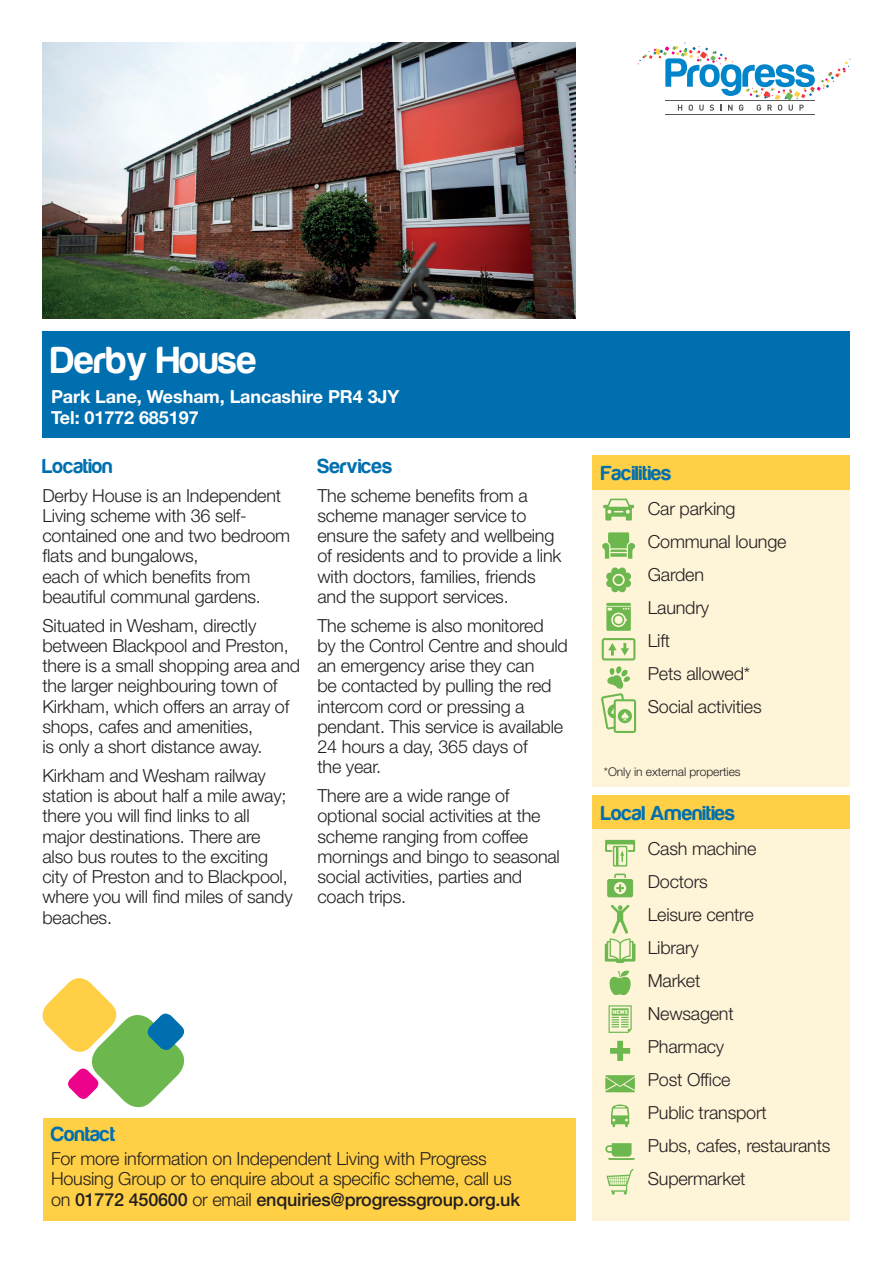
<style>
.page{position:relative;width:893px;height:1263px;background:#fff}
.page>*{position:absolute;margin:0;border:0;box-sizing:border-box;transform-origin:0 0}
.Headline{font:39px "Harabara";letter-spacing:.01em;color:#fff}
.Sub_Title{font:21px "Harabara";letter-spacing:.01em;color:#006faf}
.Body_Copy{font:21px "Harabara";letter-spacing:.01em;color:#006faf}
.Body_Copy-2{font:300 18px/20.2px "Helvetica Neue LT Std";letter-spacing:-.01em;color:#231f20}
.Address{font:700 18px/21px "Helvetica Neue LT Std";letter-spacing:-.005em;color:#fff}
.Address-2{font:300 12px "Helvetica Neue LT Std";letter-spacing:-.005em;color:#231f20}
.s1{font-weight:500}
</style>
<div class="page">
<hr style="left:665px;top:114px;width:150px;height:1px;background:#57585a">
<svg style="left:638px;top:43px;width:212px;height:68px"></svg>
<svg style="left:42px;top:978px;width:143px;height:130px"></svg>
<img style="left:43px;top:43px;width:532px;height:276px">
<div style="left:43px;top:332px;width:807px;height:106px;background:#006faf"></div>
<div style="left:592px;top:795px;width:258px;height:34px;background:#ffcf45"></div>
<div style="left:592px;top:829px;width:258px;height:391px;background:#fef4d8"></div>
<svg style="left:606px;top:1169px;width:28px;height:26px"></svg>
<svg style="left:605px;top:1143px;width:30px;height:17px"></svg>
<svg style="left:611px;top:1104px;width:18px;height:23px"></svg>
<svg style="left:605px;top:840px;width:30px;height:26px"></svg>
<svg style="left:607px;top:873px;width:26px;height:24px"></svg>
<svg style="left:605px;top:905px;width:30px;height:58px"></svg>
<svg style="left:609px;top:970px;width:22px;height:26px"></svg>
<svg style="left:608px;top:1005px;width:24px;height:28px"></svg>
<svg style="left:610px;top:1041px;width:20px;height:20px"></svg>
<svg style="left:605px;top:1075px;width:30px;height:17px"></svg>
<div style="left:592px;top:489px;width:258px;height:298px;background:#fef4d8"></div>
<div style="left:592px;top:455px;width:258px;height:34px;background:#ffcf45"></div>
<svg style="left:603px;top:499px;width:31px;height:21px"></svg>
<svg style="left:602px;top:532px;width:33px;height:27px"></svg>
<svg style="left:606px;top:567px;width:25px;height:26px"></svg>
<svg style="left:606px;top:603px;width:25px;height:28px"></svg>
<svg style="left:601px;top:638px;width:35px;height:95px"></svg>
<div style="left:43px;top:1118px;width:532px;height:102px;background:#ffcf45"></div>
<p class="Headline" style="left:51px;top:340px;width:207px">Derby House</p>
<p class="Address" style="left:51px;top:386px;width:350px">Park Lane, Wesham, Lancashire PR4 3JY<br>Tel: 01772 685197</p>
<p class="Sub_Title" style="left:43px;top:455px;width:71px">Location</p>
<p class="Body_Copy-2" style="left:43px;top:485px;width:249px">Derby House is an Independent<br>Living scheme with 36 self&shy;contained one and two bedroom flats and bungalows,<br>each of which benefits from beautiful communal gardens.</p>
<p class="Body_Copy-2" style="left:43px;top:615px;width:259px">Situated in Wesham, directly between Blackpool and Preston, there is a small shopping area and the larger neighbouring town of<br>Kirkham, which offers an array of shops, cafes and amenities,<br>is only a short distance away.</p>
<p class="Body_Copy-2" style="left:43px;top:765px;width:252px">Kirkham and Wesham railway station is about half a mile away; there you will find links to all major destinations. There are also bus routes to the exciting city of Preston and to Blackpool, where you will find miles of sandy beaches.</p>
<p class="Sub_Title" style="left:317px;top:455px;width:76px">Services</p>
<p class="Body_Copy-2" style="left:317px;top:485px;width:245px">The scheme benefits from a scheme manager service to ensure the safety and wellbeing of residents and to provide a link with doctors, families, friends and the support services.</p>
<p class="Body_Copy-2" style="left:317px;top:615px;width:252px">The scheme is also monitored<br>by the Control Centre and should an emergency arise they can<br>be contacted by pulling the red intercom cord or pressing a pendant. This service is available<br>24 hours a day, 365 days of<br>the year.</p>
<p class="Body_Copy-2" style="left:317px;top:785px;width:244px">There are a wide range of optional social activities at the scheme ranging from coffee mornings and bingo to seasonal social activities, parties and coach trips.</p>
<p class="Body_Copy" style="left:51px;top:1123px;width:66px">Contact</p>
<p class="Body_Copy-2" style="left:51px;top:1148px;width:471px">For more information on Independent Living with Progress<br>Housing Group or to enquire about a specific scheme, call us on <span class="s1">01772 450600</span> or email <span class="s1">enquiries@progressgroup.org.uk</span></p>
<p class="Body_Copy" style="left:601px;top:462px;width:72px">Facilities</p>
<p class="Body_Copy-2" style="left:648px;top:498px;width:89px">Car parking</p>
<p class="Body_Copy-2" style="left:648px;top:531px;width:140px">Communal lounge</p>
<p class="Body_Copy-2" style="left:648px;top:564px;width:58px">Garden</p>
<p class="Body_Copy-2" style="left:648px;top:597px;width:63px">Laundry</p>
<p class="Body_Copy-2" style="left:648px;top:630px;width:24px">Lift</p>
<p class="Body_Copy-2" style="left:648px;top:663px;width:104px">Pets allowed*</p>
<p class="Body_Copy-2" style="left:648px;top:696px;width:115px">Social activities</p>
<p class="Address-2" style="left:604px;top:765px;width:138px">*Only in external properties</p>
<p class="Sub_Title" style="left:601px;top:802px;width:136px">Local Amenities</p>
<p class="Body_Copy-2" style="left:648px;top:838px;width:110px">Cash machine</p>
<p class="Body_Copy-2" style="left:648px;top:871px;width:62px">Doctors</p>
<p class="Body_Copy-2" style="left:648px;top:904px;width:107px">Leisure centre</p>
<p class="Body_Copy-2" style="left:648px;top:937px;width:53px">Library</p>
<p class="Body_Copy-2" style="left:648px;top:970px;width:54px">Market</p>
<p class="Body_Copy-2" style="left:648px;top:1003px;width:87px">Newsagent</p>
<p class="Body_Copy-2" style="left:648px;top:1036px;width:78px">Pharmacy</p>
<p class="Body_Copy-2" style="left:648px;top:1069px;width:84px">Post Office</p>
<p class="Body_Copy-2" style="left:648px;top:1102px;width:121px">Public transport</p>
<p class="Body_Copy-2" style="left:648px;top:1135px;width:184px">Pubs, cafes, restaurants</p>
<p class="Body_Copy-2" style="left:648px;top:1168px;width:99px">Supermarket</p>
</div>
